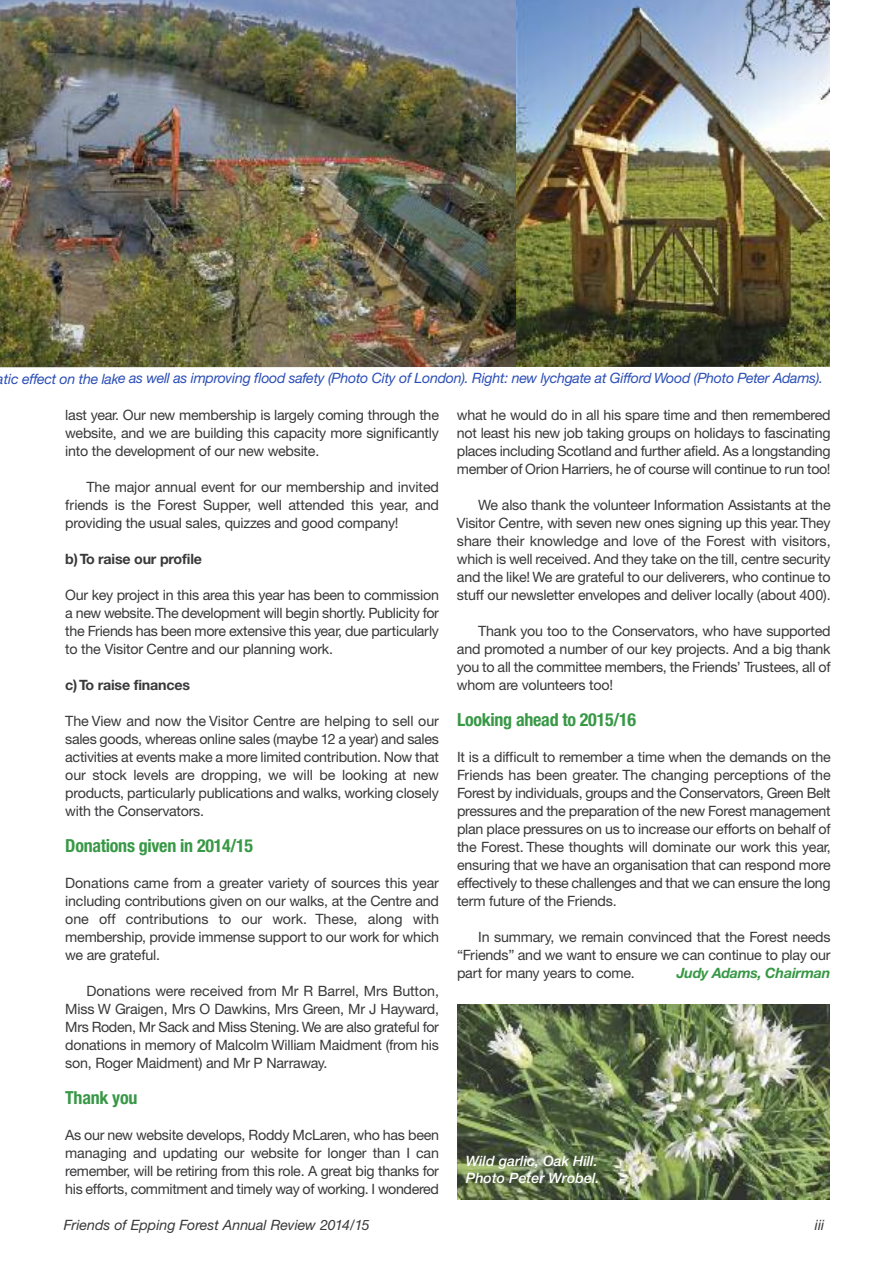
<style>
.page{position:relative;width:893px;height:1263px;background:#fff}
.page>*{position:absolute;margin:0;border:0;box-sizing:border-box;transform-origin:0 0}
.t1{font:700 condensed 18px "Helvetica Neue LT Std";letter-spacing:-.015em;color:#389846}
.t2{font:14.25px/18px "Helvetica Neue CE";letter-spacing:-.015em;color:#39383a;text-align:justify}
.t3{font:italic 14.25px "Helvetica Neue CE";letter-spacing:-.02em;color:#2c4fb7}
.t4{font:italic 14.25px "Helvetica Neue CE";color:#39383a}
.t5{font:700 14.25px "Helvetica Neue CE";letter-spacing:-.015em;color:#39383a}
.t6{font:italic 500 14.25px/17.1px "Helvetica Neue CE";color:#fff}
.t7{font:italic 700 14.25px "Helvetica Neue CE";letter-spacing:-.015em;color:#389846}
</style>
<div class="page">
<img style="left:0;top:0;width:517px;height:367px">
<img style="left:517px;top:0;width:312px;height:367px">
<img style="left:457px;top:1004px;width:372px;height:195px">
<svg style="left:0;top:367px;width:423px;height:1px"></svg>
<p class="t3" style="left:-3px;top:373px;width:828px">atic effect on the lake as well as improving flood safety (Photo City of London). Right: new lychgate at Gifford Wood (Photo Peter Adams).</p>
<p class="t2" style="left:65px;top:407px;width:375px">last year. Our new membership is largely coming through the website, and we are building this capacity more significantly into the development of our new website.</p>
<p class="t2" style="left:65px;top:479px;width:375px;text-indent:21px">The major annual event for our membership and invited friends is the Forest Supper, well attended this year, and providing the usual sales, quizzes and good company!</p>
<p class="t5" style="left:65px;top:553px;width:138px">b)To raise our profile</p>
<p class="t2" style="left:65px;top:587px;width:375px">Our key project in this area this year has been to commission a new website.The development will begin shortly. Publicity for the Friends has been more extensive this year, due particularly to the Visitor Centre and our planning work.</p>
<p class="t5" style="left:65px;top:679px;width:126px">c)To raise finances</p>
<p class="t2" style="left:65px;top:713px;width:375px">The View and now the Visitor Centre are helping to sell our sales goods, whereas online sales (maybe 12 a year) and sales activities at events make a more limited contribution. Now that our stock levels are dropping, we will be looking at new products, particularly publications and walks, working closely with the Conservators.</p>
<p class="t1" style="left:65px;top:839px;width:189px">Donations given in 2014/15</p>
<p class="t2" style="left:65px;top:875px;width:375px">Donations came from a greater variety of sources this year including contributions given on our walks, at the Centre and one off contributions to our work. These, along with membership, provide immense support to our work for which we are grateful.</p>
<p class="t2" style="left:65px;top:983px;width:375px;text-indent:21px">Donations were received from Mr R Barrel, Mrs Button, Miss W Graigen, Mrs O Dawkins, Mrs Green, Mr J Hayward, Mrs Roden, Mr Sack and Miss Stening. We are also grateful for donations in memory of Malcolm William Maidment (from his son, Roger Maidment) and Mr P Narraway.</p>
<p class="t1" style="left:65px;top:1091px;width:74px">Thank you</p>
<p class="t2" style="left:65px;top:1127px;width:375px">As our new website develops, Roddy McLaren, who has been managing and updating our website for longer than I can remember, will be retiring from this role. A great big thanks for his efforts, commitment and timely way of working. I wondered</p>
<p class="t2" style="left:457px;top:407px;width:375px">what he would do in all his spare time and then remembered not least his new job taking groups on holidays to fascinating places including Scotland and further afield. As a longstanding member of Orion Harriers, he of course will continue to run too!</p>
<p class="t2" style="left:457px;top:497px;width:375px;text-indent:21px">We also thank the volunteer Information Assistants at the Visitor Centre, with seven new ones signing up this year.They share their knowledge and love of the Forest with visitors, which is well received. And they take on the till, centre security and the like! We are grateful to our deliverers, who continue to stuff our newsletter envelopes and deliver locally (about 400).</p>
<p class="t2" style="left:457px;top:623px;width:375px;text-indent:21px">Thank you too to the Conservators, who have supported and promoted a number of our key projects. And a big thank you to all the committee members, the Friends’ Trustees, all of whom are volunteers too!</p>
<p class="t1" style="left:457px;top:713px;width:181px">Looking ahead to 2015/16</p>
<p class="t2" style="left:457px;top:749px;width:375px">It is a difficult to remember a time when the demands on the Friends has been greater. The changing perceptions of the Forest by individuals, groups and the Conservators, Green Belt pressures and the preparation of the new Forest management plan place pressures on us to increase our efforts on behalf of the Forest. These thoughts will dominate our work this year, ensuring that we have an organisation that can respond more effectively to these challenges and that we can ensure the long term future of the Friends.</p>
<p class="t2" style="left:457px;top:929px;width:375px;text-indent:21px">In summary, we remain convinced that the Forest needs “Friends” and we want to ensure we can continue to play our part for many years to come.</p>
<p class="t7" style="left:677px;top:967px;width:155px">Judy Adams, Chairman</p>
<p class="t6" style="left:466px;top:1153px;width:135px">Wild garlic, Oak Hill.<br>Photo Peter Wrobel.</p>
<p class="t4" style="left:64px;top:1219px;width:308px">Friends of Epping Forest Annual Review 2014/15</p>
<p class="t4" style="left:815px;top:1219px;width:11px">iii</p>
</div>
